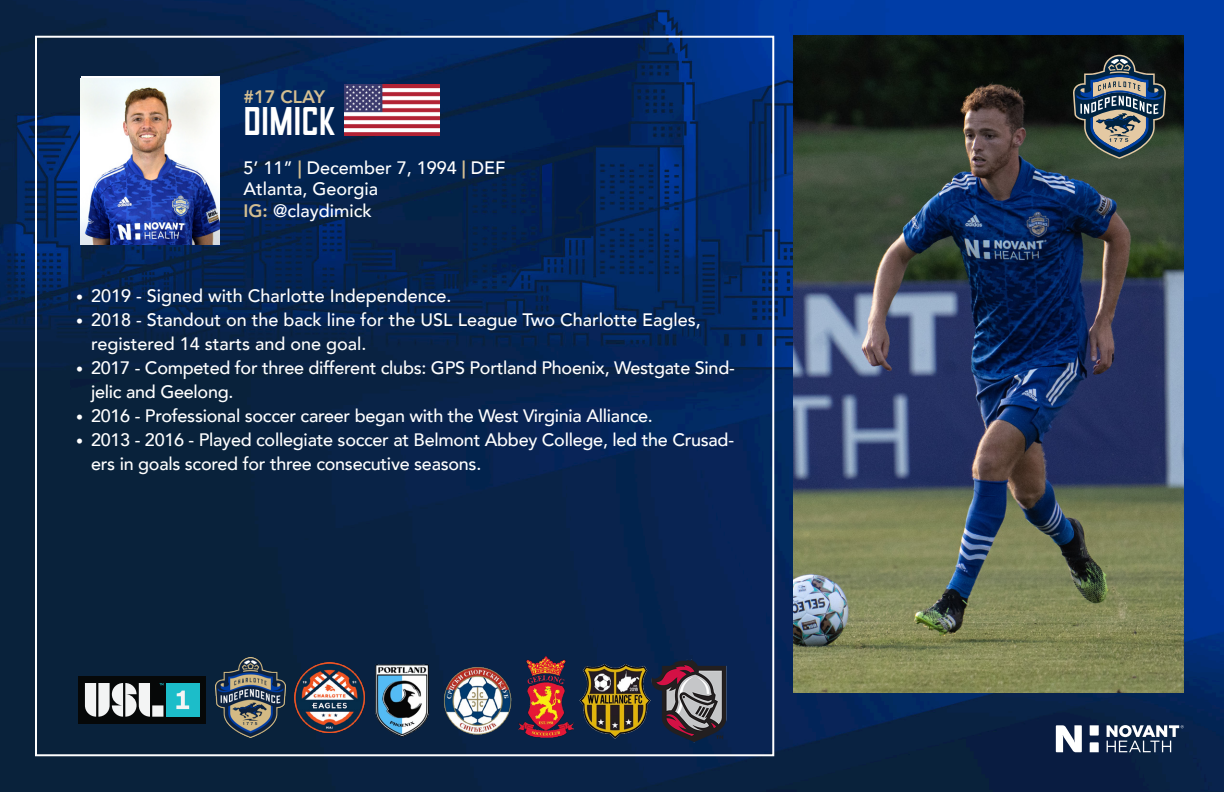
<style>
.page{position:relative;width:1224px;height:792px;background:#fff}
.page>*{position:absolute;margin:0;border:0;box-sizing:border-box;transform-origin:0 0}
.t1{font:38px "Canby JNL";color:#fff}
.t2{font:500 18px/24px "Avenir";letter-spacing:-.015em;color:#fff}
.t3{font:800 18px "Avenir";color:#d4be91}
.s1{font-weight:800;color:#d4be91}
.s2{font-size:14px}
</style>
<div class="page">
<img style="left:0;top:0;width:1224px;height:792px">
<img style="left:81px;top:78px;width:138px;height:166px">
<img style="left:215px;top:658px;width:70px;height:79px">
<img style="left:295px;top:663px;width:69px;height:69px">
<img style="left:376px;top:664px;width:53px;height:73px">
<img style="left:443px;top:666px;width:68px;height:69px">
<img style="left:519px;top:656px;width:55px;height:81px">
<img style="left:580px;top:664px;width:70px;height:74px">
<img style="left:650px;top:655px;width:85px;height:89px">
<img style="left:344px;top:85px;width:96px;height:50px">
<div style="left:78px;top:676px;width:128px;height:47px;background:#060808"></div>
<div style="left:166px;top:683px;width:33px;height:34px;background:#1cbdc9"></div>
<svg style="left:85px;top:683px;width:78px;height:34px"></svg>
<svg style="left:176px;top:691px;width:13px;height:18px"></svg>
<svg style="left:1056px;top:725px;width:26px;height:27px"></svg>
<svg style="left:1090px;top:725px;width:9px;height:11px"></svg>
<svg style="left:1090px;top:742px;width:9px;height:10px"></svg>
<svg style="left:1107px;top:725px;width:77px;height:27px"></svg>
<img style="left:793px;top:36px;width:391px;height:657px">
<svg style="left:1073px;top:55px;width:93px;height:104px;background:#4d5a5e"></svg>
<p class="t3" style="left:243px;top:83px;width:83px">#17 CLAY</p>
<p class="t1" style="left:243px;top:98px;width:94px">DIMICK</p>
<p class="t2" style="left:243px;top:154px;width:264px">5’ 11” <span class="s1">|</span> December 7, 1994 <span class="s1">|</span> DEF</p>
<p class="t2" style="left:243px;top:176px;width:136px">Atlanta, Georgia</p>
<p class="t2" style="left:243px;top:197px;width:130px"><span class="s1">IG:</span> @claydimick</p>
<p class="t2" style="left:76px;top:282px;width:377px"><span class="s2">•</span> 2019 - Signed with Charlotte Independence.</p>
<p class="t2" style="left:91px;top:306px;width:611px;text-indent:-15px"><span class="s2">•</span> 2018 - Standout on the back line for the USL League Two Charlotte Eagles, registered 14 starts and one goal.</p>
<p class="t2" style="left:91px;top:354px;width:645px;text-indent:-15px"><span class="s2">•</span> 2017 - Competed for three different clubs: GPS Portland Phoenix, Westgate Sind&shy;jelic and Geelong.</p>
<p class="t2" style="left:76px;top:402px;width:578px"><span class="s2">•</span> 2016 - Professional soccer career began with the West Virginia Alliance.</p>
<p class="t2" style="left:91px;top:426px;width:644px;text-indent:-15px"><span class="s2">•</span> 2013 - 2016 - Played collegiate soccer at Belmont Abbey College, led the Crusad&shy;ers in goals scored for three consecutive seasons.</p>
</div>
